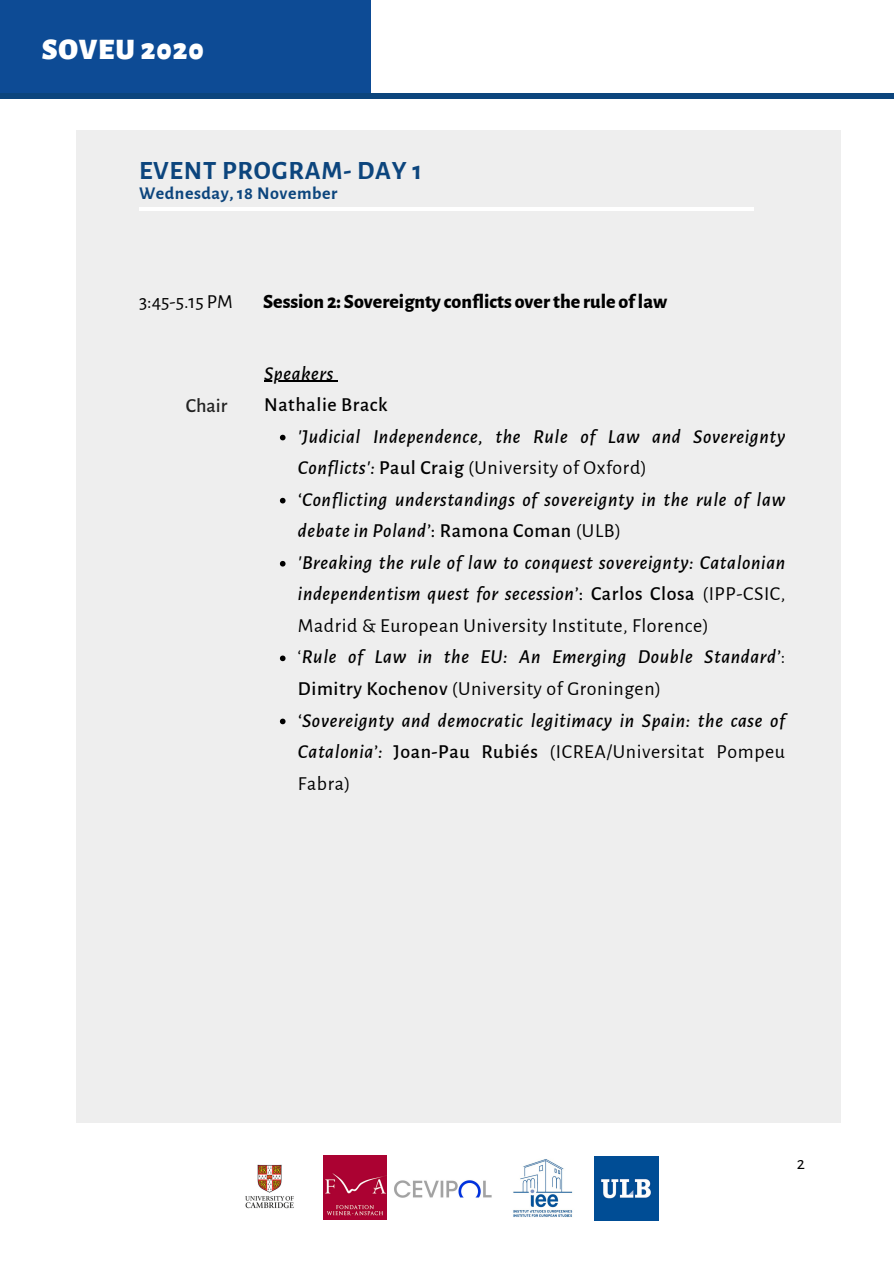
<style>
.page{position:relative;width:894px;height:1264px;background:#fff}
.page>*{position:absolute;margin:0;border:0;box-sizing:border-box;transform-origin:0 0}
.t1{font:900 30px "Alegreya Sans";letter-spacing:.03em;color:#fff}
.t2{font:700 26.55px "Alegreya Sans";letter-spacing:.03em;color:#0c457d}
.t3{font:italic 500 19.8px/31.5px "Alegreya Sans";letter-spacing:.03em;color:#000}
.t4{font:800 19.8px "Alegreya Sans";color:#000}
.t5{font:500 19.8px "Alegreya Sans";letter-spacing:.03em;color:#000}
.t6{font:19.8px "Alegreya Sans";color:#000}
.t7{font:500 19.8px "Alegreya Sans";color:#222}
.t8{font:700 18px "Alegreya Sans";letter-spacing:.03em;color:#0c457d}
.t9{font:18px "Alegreya Sans";color:#000}
.s1{font-style:normal}
.s2{font-weight:400;font-style:normal}
</style>
<div class="page">
<div style="left:77px;top:131px;width:763px;height:992px;background:#eee"></div>
<hr style="left:139px;top:207px;width:614px;height:3px;background:#fff">
<div style="left:0;top:0;width:370px;height:98px;background:#0d4b95"></div>
<div style="left:0;top:93px;width:893px;height:5px;background:#0c457d"></div>
<img style="left:513px;top:1159px;width:60px;height:58px">
<img style="left:323px;top:1155px;width:64px;height:64px">
<img style="left:245px;top:1164px;width:49px;height:45px">
<img style="left:394px;top:1180px;width:98px;height:18px">
<img style="left:594px;top:1156px;width:64px;height:64px">
<svg style="left:280px;top:435px;width:5px;height:5px"></svg>
<svg style="left:280px;top:498px;width:5px;height:5px"></svg>
<svg style="left:280px;top:561px;width:5px;height:5px"></svg>
<svg style="left:280px;top:655px;width:5px;height:6px"></svg>
<svg style="left:280px;top:718px;width:5px;height:6px"></svg>
<hr style="left:264px;top:380px;width:70px;height:2px;background:#000">
<h1 class="t1" style="left:42px;top:35px;width:164px">SOVEU 2020</h1>
<h2 class="t2" style="left:139px;top:158px;width:284px">EVENT PROGRAM- DAY 1</h2>
<p class="t8" style="left:139px;top:185px;width:200px">Wednesday, 18 November</p>
<p class="t6" style="left:139px;top:292px;width:95px">3:45-5.15 PM</p>
<p class="t4" style="left:263px;top:292px;width:405px">Session 2: Sovereignty conflicts overthe rule oflaw</p>
<p class="t3" style="left:264px;top:358px;width:71px">Speakers</p>
<p class="t7" style="left:186px;top:396px;width:43px">Chair</p>
<p class="t5" style="left:264px;top:395px;width:125px">Nathalie Brack</p>
<p class="t3" style="left:298px;top:421px;width:489px">'Judicial Independence, the Rule of Law and Sovereignty Conflicts': <span class="s1">Paul Craig</span> <span class="s2">(University of Oxford)<br></span>‘Conflicting understandings of sovereignty in the rule of law debate in Poland’<span class="s1">: Ramona Coman</span> <span class="s2">(ULB)<br></span>'Breaking the rule of law to conquest sovereignty: Catalonian independentism quest for secession’<span class="s1">: Carlos Closa</span> <span class="s2">(IPP-CSIC, Madrid &amp; European University Institute, Florence)<br>‘</span>Rule of Law in the EU: An Emerging Double Standard’<span class="s2">:<br></span><span class="s1">Dimitry Kochenov</span> <span class="s2">(University of Groningen)<br></span>‘Sovereignty and democratic legitimacy in Spain: the case of Catalonia’: <span class="s1">Joan-Pau Rubiés</span> <span class="s2">(ICREA/Universitat Pompeu Fabra)</span></p>
<p class="t9" style="left:796px;top:1154px;width:10px">2</p>
</div>
